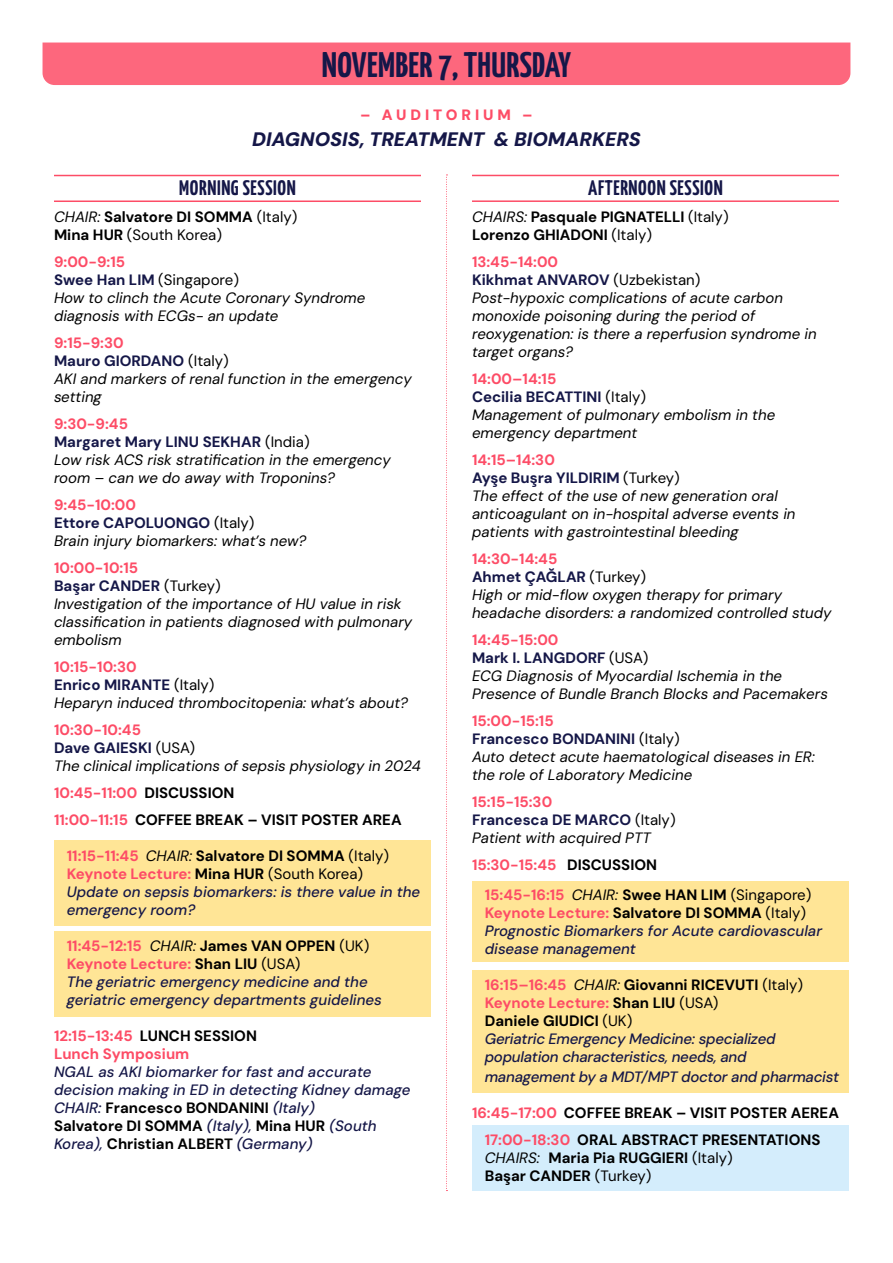
<style>
.page{position:relative;width:893px;height:1263px;background:#fff}
.page>*{position:absolute;margin:0;border:0;box-sizing:border-box;transform-origin:0 0}
.t1{font:700 35.55px "Yanone Kaffeesatz";letter-spacing:.01em;color:#151748}
.t2{font:700 21px "Yanone Kaffeesatz";letter-spacing:.03em;color:#151748}
.t3{font:italic 900 19.5px "DM Sans";color:#151748}
.t4{font:italic 15px/18px "DM Sans";color:#000}
.t5{font:italic 500 15px/18px "DM Sans";color:#151748}
.t6{font:700 15px/18px "DM Sans";color:#000}
.t7{font:italic 500 15px/18px "DM Sans";letter-spacing:-.02em;color:#151748}
.t8{font:700 15px/18px "DM Sans";color:#fd4c66}
.t9{font:15px "DM Sans";color:#000}
.t10{font:900 15px "DM Sans";letter-spacing:.26em;color:#fd4c66}
.s1{font-weight:400;font-style:italic}
.s2{font-weight:400}
.s3{font-weight:700;font-style:normal;color:#fd4c66}
.s4{font-weight:700;font-style:normal;color:#151748}
.s5{font-style:normal}
.s6{font-weight:700;font-style:normal;color:#000}
.s7{font-weight:400;font-style:normal;color:#000}
.s8{font-style:italic}
.s9{font-weight:700}
.s10{color:#fd4c66}
</style>
<div class="page">
<div style="left:472px;top:1126px;width:377px;height:65px;background:#d4edfc"></div>
<div style="left:54px;top:841px;width:377px;height:85px;background:#ffe596"></div>
<div style="left:472px;top:881px;width:377px;height:81px;background:#ffe596"></div>
<div style="left:54px;top:931px;width:377px;height:85px;background:#ffe596"></div>
<div style="left:472px;top:970px;width:377px;height:122px;background:#ffe596"></div>
<hr style="left:54px;top:175px;width:367px;height:1px;background:#fd4c66">
<hr style="left:54px;top:200px;width:367px;height:2px;background:#fd4c66">
<hr style="left:472px;top:175px;width:367px;height:1px;background:#fd4c66">
<hr style="left:472px;top:200px;width:367px;height:2px;background:#fd4c66">
<div style="left:43px;top:43px;width:807px;height:42px;background:#fd677d"></div>
<svg style="left:446px;top:175px;width:1px;height:1016px"></svg>
<h1 class="t1" style="left:322px;top:39px;width:251px">NOVEMBER7,THURSDAY</h1>
<p class="t10" style="left:522px;top:105px;width:12px">–</p>
<p class="t10" style="left:382px;top:105px;width:131px">AUDITORIUM</p>
<p class="t10" style="left:360px;top:105px;width:12px">–</p>
<h3 class="t3" style="left:252px;top:127px;width:234px">DIAGNOSIS, TREATMENT</h3>
<h3 class="t3" style="left:494px;top:127px;width:148px">&amp; BIOMARKERS</h3>
<h2 class="t2" style="left:179px;top:173px;width:118px">MORNING SESSION</h2>
<p class="t6" style="left:54px;top:208px;width:245px"><span class="s1">CHAIR:</span> Salvatore DI SOMMA <span class="s2">(Italy(<br></span>Mina HUR <span class="s2">(South Korea(</span></p>
<p class="t4" style="left:54px;top:253px;width:313px"><span class="s3">9:00-9:15<br></span><span class="s4">Swee Han LIM</span> <span class="s5">(Singapore(<br></span>How to clinch the Acute Coronary Syndrome diagnosis with ECGs- an update</p>
<p class="t4" style="left:54px;top:334px;width:359px"><span class="s3">9:15-9:30<br></span><span class="s4">Mauro GIORDANO</span> <span class="s5">(Italy(<br></span>AKI and markers of renal function in the emergency setting</p>
<p class="t4" style="left:54px;top:415px;width:338px"><span class="s3">9:30-9:45<br></span><span class="s4">Margaret Mary LINU SEKHAR</span> <span class="s5">(India(<br></span>Low risk ACS risk stratification in the emergency room – can we do away with Troponins?</p>
<p class="t4" style="left:54px;top:496px;width:254px"><span class="s3">9:45-10:00<br></span><span class="s4">Ettore CAPOLUONGO</span> <span class="s5">(Italy(<br></span>Brain injury biomarkers: what s’ new?</p>
<p class="t4" style="left:54px;top:559px;width:360px"><span class="s3">10:00-10:15<br></span><span class="s4">Başar CANDER</span> <span class="s5">(Turkey(<br></span>Investigation of the importance of HU value in risk classification in patients diagnosed with pulmonary embolism</p>
<p class="t4" style="left:54px;top:658px;width:356px"><span class="s3">10:15-10:30<br></span><span class="s4">Enrico MIRANTE</span> <span class="s5">(Italy(<br></span>Heparyn induced thrombocitopenia: what s’ about?</p>
<p class="t4" style="left:54px;top:721px;width:368px"><span class="s3">10:30-10:45<br></span><span class="s4">Dave GAIESKI</span> <span class="s5">(USA(<br></span>The clinical implications of sepsis physiology in 2024</p>
<p class="t6" style="left:144px;top:784px;width:91px">DISCUSSION</p>
<p class="t8" style="left:54px;top:784px;width:85px">10:45-11:00</p>
<p class="t6" style="left:135px;top:811px;width:268px">COFFEE BREAK – VISIT POSTER AREA</p>
<p class="t8" style="left:54px;top:811px;width:76px">11:00-11:15</p>
<p class="t6" style="left:146px;top:847px;width:245px"><span class="s1">CHAIR:</span> Salvatore DI SOMMA <span class="s2">(Italy(</span></p>
<p class="t5" style="left:67px;top:846px;width:355px"><span class="s3">11:15-11:45<br>Keynote Lecture:</span> <span class="s6">Mina HUR</span> <span class="s7">(South Korea(<br></span>Update on sepsis biomarkers is: there value in the emergency room?</p>
<p class="t6" style="left:150px;top:937px;width:221px"><span class="s1">CHAIR:</span> James VAN OPPEN <span class="s2">(UK(</span></p>
<p class="t5" style="left:67px;top:936px;width:317px"><span class="s3">11:45-12:15<br>Keynote Lecture:</span> <span class="s6">Shan LIU</span> <span class="s7">(USA(<br></span>The geriatric emergency medicine and the geriatric emergency departments guidelines</p>
<p class="t6" style="left:140px;top:1027px;width:119px">LUNCH SESSION</p>
<p class="t8" style="left:54px;top:1027px;width:137px">12:15-13:45<br>Lunch Symposium</p>
<p class="t5" style="left:54px;top:1062px;width:358px">NGAL as AKI biomarker for fast and accurate decision making in ED in detecting Kidney damage CHAIR: <span class="s6">Francesco BONDANINI</span> (Italy(<br><span class="s6">Salvatore DI SOMMA</span> (Italy ,) <span class="s6">Mina HUR</span> (South Korea ,) <span class="s6">Christian ALBERT</span> (Germany(</p>
<h2 class="t2" style="left:588px;top:173px;width:136px">AFTERNOON SESSION</h2>
<p class="t6" style="left:472px;top:208px;width:258px"><span class="s1">CHAIRS:</span> Pasquale PIGNATELLI <span class="s2">(Italy(<br></span>Lorenzo GHIADONI <span class="s2">(Italy(</span></p>
<p class="t4" style="left:472px;top:252px;width:346px"><span class="s3">13:45-14:00<br></span><span class="s4">Kikhmat ANVAROV</span> <span class="s5">(Uzbekistan(<br></span>Post-hypoxic complications of acute carbon monoxide poisoning during the period of reoxygenation is: there a reperfusion syndrome in target organs?</p>
<p class="t4" style="left:472px;top:369px;width:305px"><span class="s3">14:00–14:15<br></span><span class="s4">Cecilia BECATTINI</span> <span class="s5">(Italy(<br></span>Management of pulmonary embolism in the emergency department</p>
<p class="t4" style="left:472px;top:450px;width:325px"><span class="s3">14:15–14:30<br></span><span class="s4">Ayşe Buşra YILDIRIM</span> <span class="s5">(Turkey(<br></span>The effect of the use of new generation oral anticoagulant on in-hospital adverse events in patients with gastrointestinal bleeding</p>
<p class="t4" style="left:472px;top:549px;width:361px"><span class="s3">14:30-14:45<br></span><span class="s4">Ahmet ÇAĞLAR</span> <span class="s5">(Turkey(<br></span>High or mid-flow oxygen therapy for primary headache disorders a: randomized controlled study</p>
<p class="t4" style="left:472px;top:630px;width:357px"><span class="s3">14:45-15:00<br></span><span class="s4">Mark .I LANGDORF</span> <span class="s5">(USA(<br></span>ECG Diagnosis of Myocardial Ischemia in the<br>Presence of Bundle Branch Blocks and Pacemakers</p>
<p class="t4" style="left:472px;top:711px;width:344px"><span class="s3">15:00-15:15<br></span><span class="s4">Francesco BONDANINI</span> <span class="s5">(Italy(<br></span>Auto detect acute haematological diseases in ER: the role of Laboratory Medicine</p>
<p class="t4" style="left:472px;top:792px;width:205px"><span class="s3">15:15-15:30<br></span><span class="s4">Francesca DE MARCO</span> <span class="s5">(Italy(<br></span>Patient with acquired PTT</p>
<p class="t6" style="left:567px;top:856px;width:91px">DISCUSSION</p>
<p class="t8" style="left:472px;top:856px;width:86px">15:30-15:45</p>
<p class="t9" style="left:572px;top:885px;width:241px"><span class="s8">CHAIR:</span> <span class="s9">Swee HAN LIM</span> (Singapore(</p>
<p class="t5" style="left:485px;top:885px;width:339px"><span class="s3">15:45-16:15<br>Keynote Lecture:</span> <span class="s6">Salvatore DI SOMMA</span> <span class="s7">(Italy(<br></span>Prognostic Biomarkers for Acute cardiovascular disease management</p>
<p class="t6" style="left:574px;top:976px;width:231px"><span class="s1">CHAIR:</span> Giovanni RICEVUTI <span class="s2">(Italy(</span></p>
<p class="t7" style="left:485px;top:975px;width:292px"><span class="s3">16:15–16:45<br>Keynote Lecture:</span> <span class="s6">Shan LIU</span> <span class="s7">(USA(<br></span><span class="s6">Daniele GIUDICI</span> <span class="s7">(UK(<br></span>Geriatric Emergency Medicine: specialized population characteristics, needs, and</p>
<p class="t7" style="left:485px;top:1067px;width:356px">management by a MDT/MPT doctor and pharmacist</p>
<p class="t6" style="left:564px;top:1103px;width:277px">COFFEE BREAK – VISIT POSTER AEREA</p>
<p class="t8" style="left:472px;top:1103px;width:86px">16:45-17:00</p>
<p class="t6" style="left:548px;top:1130px;width:186px;text-indent:-64px"><span class="s10">17:00-18:30<br></span>Maria Pia RUGGIERI <span class="s2">(Italy(</span></p>
<p class="t6" style="left:577px;top:1130px;width:245px">ORAL ABSTRACT PRESENTATIONS</p>
<p class="t6" style="left:485px;top:1148px;width:168px"><span class="s1">CHAIRS:<br></span>Başar CANDER <span class="s2">(Turkey(</span></p>
</div>
